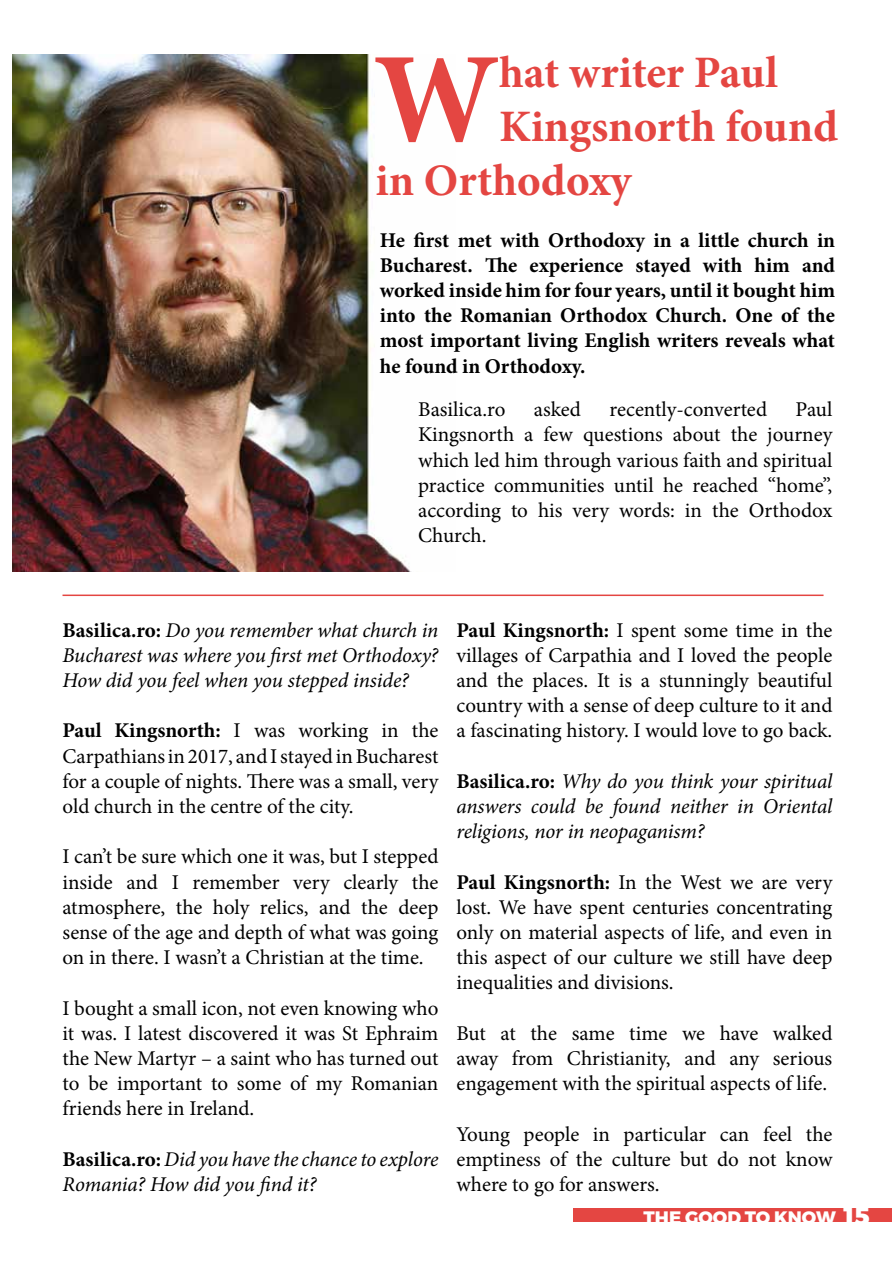
<style>
.page{position:relative;width:893px;height:1263px;background:#fff}
.page>*{position:absolute;margin:0;border:0;box-sizing:border-box;transform-origin:0 0}
.t1{font:700 128.1px "Minion Pro";color:#e44642}
.t2{font:700 45px "Minion Pro";color:#e44642}
.t3{font:21px/25.2px "Minion Pro";letter-spacing:-.005em;color:#000;text-align:justify}
.t4{font:italic 21px/25.2px "Minion Pro";letter-spacing:-.005em;color:#000;text-align:justify}
.t5{font:700 21px/25.2px "Minion Pro";color:#000;text-align:justify}
.t6{font:18px "Trueno Ex Bd";color:#fff}
.s1{font-weight:700;font-style:normal}
.s2{font-weight:700}
.s3{font-size:25.5px}
</style>
<div class="page">
<img style="left:13px;top:54px;width:399px;height:518px">
<div style="left:573px;top:1208px;width:318px;height:14px;background:#e44642"></div>
<hr style="left:63px;top:594px;width:760px;height:2px;background:#e44642">
<h1 class="t1" style="left:374px;top:10px;width:127px">W</h1>
<h2 class="t2" style="left:499px;top:41px;width:280px">hat writer Paul</h2>
<h2 class="t2" style="left:499px;top:95px;width:340px">Kingsnorth found</h2>
<h2 class="t2" style="left:375px;top:149px;width:257px">in Orthodoxy</h2>
<p class="t5" style="left:380px;top:227px;width:457px">He first met with Orthodoxy in a little church in Bucharest. The experience stayed with him and worked inside him for four years, until it bought him into the Romanian Orthodox Church. One of the most important living English writers reveals what he found in Orthodoxy.</p>
<p class="t3" style="left:418px;top:397px;width:89px">Basilica.ro</p>
<p class="t3" style="left:534px;top:397px;width:49px">asked</p>
<p class="t3" style="left:610px;top:397px;width:159px">recently-converted</p>
<p class="t3" style="left:418px;top:397px;width:416px;text-indent:377px">Paul Kingsnorth a few questions about the journey which led him through various faith and spiritual practice communities until he reached “home”, according to his very words: in the Orthodox Church.</p>
<p class="t4" style="left:62px;top:617px;width:377px"><span class="s1">Basilica.ro:</span> Do you remember what church in Bucharest was where you first met Orthodoxy?<br>How did you feel when you stepped inside?</p>
<p class="t3" style="left:62px;top:718px;width:377px"><span class="s2">Paul Kingsnorth:</span> I was working in the Carpathians in 2017, and I stayed in Bucharest for a couple of nights. There was a small, very old church in the centre of the city.</p>
<p class="t3" style="left:62px;top:844px;width:377px">I can’t be sure which one it was, but I stepped inside and I remember very clearly the atmosphere, the holy relics, and the deep sense of the age and depth of what was going on in there. I wasn’t a Christian at the time.</p>
<p class="t3" style="left:62px;top:995px;width:377px">I bought a small icon, not even knowing who it was. I latest discovered it was St Ephraim the New Martyr – a saint who has turned out to be important to some of my Romanian friends here in Ireland.</p>
<p class="t4" style="left:62px;top:1146px;width:377px"><span class="s1">Basilica.ro:</span> Did you have the chance to explore<br>Romania? How did you find it?</p>
<p class="t3" style="left:456px;top:617px;width:377px"><span class="s2">Paul Kingsnorth:</span> I spent some time in the villages of Carpathia and I loved the people and the places. It is a stunningly beautiful country with a sense of deep culture to it and a fascinating history. I would love to go back.</p>
<p class="t4" style="left:456px;top:768px;width:377px"><span class="s1">Basilica.ro:</span> Why do you think your spiritual answers could be found neither in Oriental religions, nor in neopaganism?</p>
<p class="t3" style="left:456px;top:869px;width:377px"><span class="s2">Paul Kingsnorth:</span> In the West we are very lost. We have spent centuries concentrating only on material aspects of life, and even in this aspect of our culture we still have deep inequalities and divisions.</p>
<p class="t3" style="left:456px;top:1020px;width:377px">But at the same time we have walked away from Christianity, and any serious engagement with the spiritual aspects of life.</p>
<p class="t3" style="left:456px;top:1121px;width:377px">Young people in particular can feel the emptiness of the culture but do not know where to go for answers.</p>
<p class="t6" style="left:644px;top:1206px;width:228px">THE GOOD TO KNOW <span class="s3">15</span></p>
</div>
